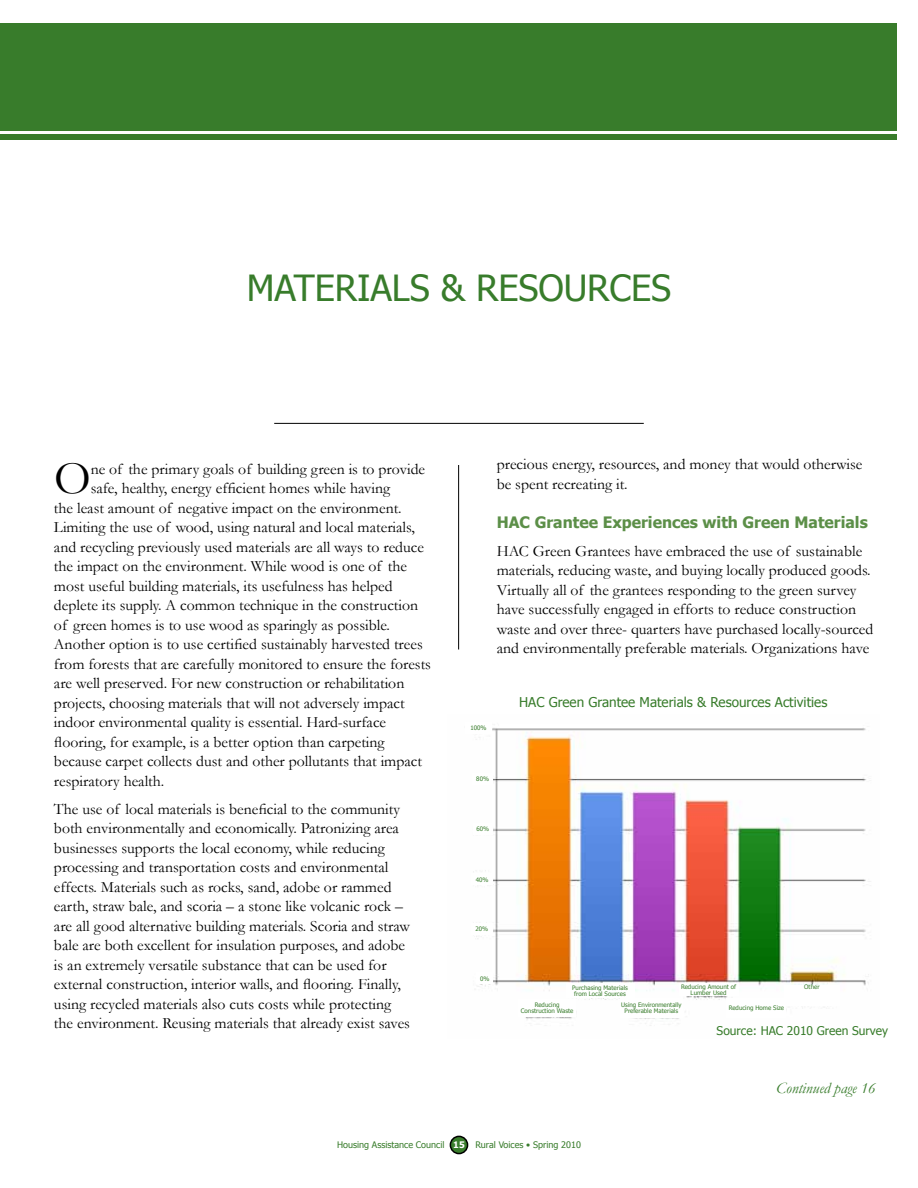
<style>
.page{position:relative;width:918px;height:1188px;background:#fff}
.page>*{position:absolute;margin:0;border:0;box-sizing:border-box;transform-origin:0 0}
.t1{font:46.95px "Garamond";color:#000}
.t2{font:36px "Tahoma";letter-spacing:-.005em;color:#387c2b}
.t3{font:15.75px/19.5px "Garamond";color:#000}
.t4{font:700 15.75px "Tahoma";color:#5c8f48}
.t5{font:italic 15.75px "Garamond";color:#387c2b}
.t6{font:13.5px "Tahoma";color:#387c2b}
.t7{font:12px "Tahoma";color:#387c2b}
.t8{font:9px "Tahoma";color:#387c2b}
.t9{font:6.15px/6px "Tahoma";color:#387c2b;text-align:center}
.s1{font-weight:700;color:#fff}
</style>
<div class="page">
<div style="left:450px;top:1136px;width:18px;height:18px;background:#387c2b;border-radius:50%"></div>
<div style="left:450px;top:1136px;width:18px;height:18px;border:2px solid #000;border-radius:50%"></div>
<div style="left:1px;top:23px;width:896px;height:108px;background:#387c2b"></div>
<div style="left:1px;top:134px;width:896px;height:6px;background:#387c2b"></div>
<hr style="left:458px;top:465px;width:1px;height:185px;background:#000">
<hr style="left:274px;top:423px;width:370px;height:1px;background:#000">
<img style="left:473px;top:728px;width:398px;height:298px">
<div style="left:477px;top:973px;width:16px;height:11px;background:#fff"></div>
<div style="left:471px;top:923px;width:22px;height:11px;background:#fff"></div>
<div style="left:471px;top:874px;width:22px;height:11px;background:#fff"></div>
<div style="left:473px;top:824px;width:20px;height:11px;background:#fff"></div>
<div style="left:472px;top:773px;width:21px;height:11px;background:#fff"></div>
<div style="left:465px;top:722px;width:27px;height:12px;background:#fff"></div>
<div style="left:518px;top:999px;width:58px;height:18px;background:#fff"></div>
<div style="left:566px;top:983px;width:68px;height:15px;background:#fff"></div>
<div style="left:784px;top:985px;width:56px;height:20px;background:#fff"></div>
<div style="left:620px;top:998px;width:62px;height:19px;background:#fff"></div>
<div style="left:679px;top:983px;width:59px;height:13px;background:#fff"></div>
<div style="left:727px;top:998px;width:59px;height:19px;background:#fff"></div>
<h2 class="t2" style="left:247px;top:263px;width:422px">Materials &amp; Resources</h2>
<h1 class="t1" style="left:54px;top:447px;width:38px">O</h1>
<p class="t3" style="left:91px;top:459px;width:336px">ne of the primary goals of building green is to provide</p>
<p class="t3" style="left:91px;top:478px;width:301px">safe, healthy, energy efficient homes while having</p>
<p class="t3" style="left:54px;top:498px;width:349px">the least amount of negative impact on the environment.</p>
<p class="t3" style="left:54px;top:517px;width:362px">Limiting the use of wood, using natural and local materials,</p>
<p class="t3" style="left:54px;top:537px;width:372px">and recycling previously used materials are all ways to reduce</p>
<p class="t3" style="left:54px;top:556px;width:354px">the impact on the environment. While wood is one of the</p>
<p class="t3" style="left:54px;top:576px;width:340px">most useful building materials, its usefulness has helped</p>
<p class="t3" style="left:54px;top:595px;width:366px">deplete its supply. A common technique in the construction</p>
<p class="t3" style="left:54px;top:615px;width:338px">of green homes is to use wood as sparingly as possible.</p>
<p class="t3" style="left:54px;top:634px;width:370px">Another option is to use certified sustainably harvested trees</p>
<p class="t3" style="left:54px;top:654px;width:379px">from forests that are carefully monitored to ensure the forests</p>
<p class="t3" style="left:54px;top:673px;width:352px">are well preserved. For new construction or rehabilitation</p>
<p class="t3" style="left:54px;top:693px;width:352px">projects, choosing materials that will not adversely impact</p>
<p class="t3" style="left:54px;top:712px;width:334px">indoor environmental quality is essential. Hard-surface</p>
<p class="t3" style="left:54px;top:732px;width:332px">flooring, for example, is a better option than carpeting</p>
<p class="t3" style="left:54px;top:751px;width:370px">because carpet collects dust and other pollutants that impact</p>
<p class="t3" style="left:54px;top:771px;width:112px">respiratory health.</p>
<p class="t3" style="left:54px;top:799px;width:358px">The use of local materials is beneficial to the community both environmentally and economically. Patronizing area businesses supports the local economy, while reducing processing and transportation costs and environmental effects. Materials such as rocks, sand, adobe or rammed earth, straw bale, and scoria – a stone like volcanic rock – are all good alternative building materials. Scoria and straw bale are both excellent for insulation purposes, and adobe is an extremely versatile substance that can be used for external construction, interior walls, and flooring. Finally, using recycled materials also cuts costs while protecting the environment. Reusing materials that already exist saves</p>
<p class="t3" style="left:497px;top:454px;width:367px">precious energy, resources, and money that would otherwise be spent recreating it.</p>
<p class="t4" style="left:497px;top:511px;width:373px">HAC Grantee Experiences with Green Materials</p>
<p class="t3" style="left:497px;top:541px;width:378px">HAC Green Grantees have embraced the use of sustainable materials, reducing waste, and buying locally produced goods.<br>Virtually all of the grantees responding to the green survey have successfully engaged in efforts to reduce construction waste and over three- quarters have purchased locally-sourced and environmentally preferable materials. Organizations have</p>
<p class="t9" style="left:470px;top:725px;width:18px">100%</p>
<p class="t9" style="left:476px;top:776px;width:14px">80%</p>
<p class="t9" style="left:477px;top:826px;width:14px">60%</p>
<p class="t9" style="left:476px;top:876px;width:14px">40%</p>
<p class="t9" style="left:475px;top:926px;width:14px">20%</p>
<p class="t9" style="left:480px;top:975px;width:11px">0%</p>
<p class="t6" style="left:519px;top:694px;width:310px">HAC Green Grantee Materials &amp; Resources Activities</p>
<p class="t9" style="left:681px;top:983px;width:57px">Reducing Amount of<br>Lumber Used</p>
<p class="t9" style="left:729px;top:1005px;width:57px">Reducing Home Size</p>
<p class="t9" style="left:572px;top:984px;width:57px">Purchasing Materials from Local Sources</p>
<p class="t9" style="left:804px;top:984px;width:17px">Other</p>
<p class="t9" style="left:621px;top:1002px;width:62px">Using Environmentally<br>Preferable Materials</p>
<p class="t9" style="left:521px;top:1002px;width:54px">Reducing<br>Construction Waste</p>
<p class="t7" style="left:717px;top:1023px;width:173px">Source: HAC 2010 Green Survey</p>
<p class="t5" style="left:776px;top:1078px;width:101px">Continued page 16</p>
<p class="t8" style="left:337px;top:1139px;width:245px">Housing Assistance Council <span class="s1">15</span> Rural Voices • Spring 2010</p>
</div>
